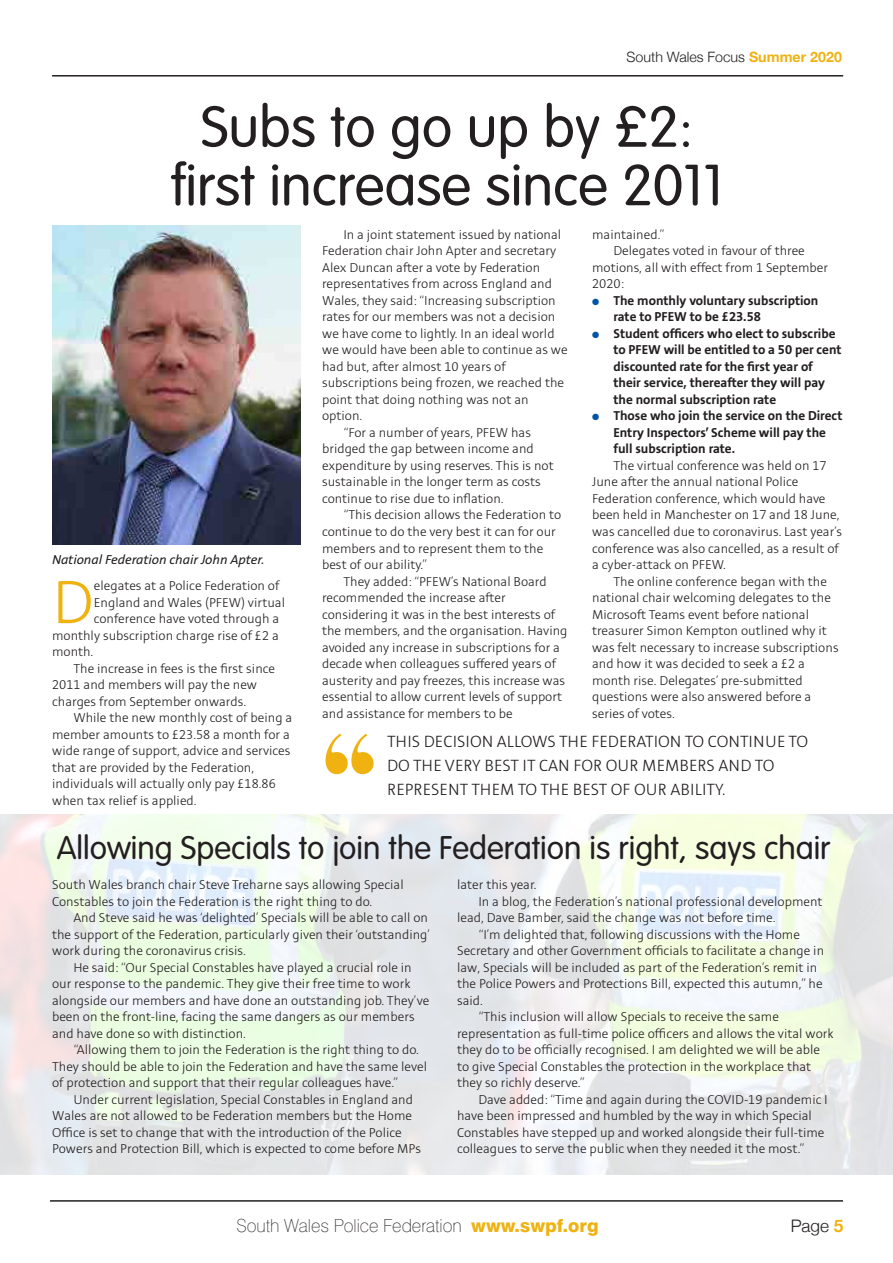
<style>
.page{position:relative;width:893px;height:1263px;background:#fff}
.page>*{position:absolute;margin:0;border:0;box-sizing:border-box;transform-origin:0 0}
.t1{font:700 102.6px "Engravers";color:#efb211}
.t2{font:300 67.35px "Stinnes Sans";color:#efb211}
.t3{font:300 57px "VAG Rounded";color:#231f20}
.t4{font:300 32.25px "VAG Rounded";color:#231f20}
.t5{font:300 18px/24px "Stinnes Sans";color:#231f20}
.t6{font:100 18px "Swiss 721 BT";color:#231f20}
.t7{font:300 17.25px "Helvetica Neue";color:#231f20}
.t8{font:300 14.25px/16.5px "Stinnes Sans";color:#231f20}
.t9{font:700 14.25px/16.5px "Stinnes Sans";color:#231f20}
.t10{font:italic 14.25px "Stinnes Sans";color:#231f20}
.t11{font:300 14.25px "Helvetica Neue";color:#231f20}
.s1{font-weight:700;color:#efb211}
.s2{color:#0155a5}
.s3{font-weight:800;color:#efb211}
</style>
<div class="page">
<hr style="left:52px;top:75px;width:791px;height:2px;background:#231f20">
<hr style="left:50px;top:1200px;width:793px;height:2px;background:#231f20">
<img style="left:1px;top:814px;width:892px;height:361px">
<img style="left:52px;top:225px;width:249px;height:319px">
<p class="t11" style="left:627px;top:45px;width:217px">South Wales Focus <span class="s1">Summer 2020</span></p>
<p class="t3" style="left:201px;top:94px;width:494px">Subs to go up by £2:</p>
<p class="t3" style="left:171px;top:153px;width:554px">first increase since 2011</p>
<p class="t10" style="left:52px;top:553px;width:214px">National Federation chair John Apter.</p>
<p class="t2" style="left:52px;top:571px;width:43px">D</p>
<p class="t8" style="left:94px;top:578px;width:187px">elegates at a Police Federation of</p>
<p class="t8" style="left:94px;top:594px;width:193px">England and Wales (PFEW) virtual</p>
<p class="t8" style="left:94px;top:611px;width:187px">conference have voted through a</p>
<p class="t8" style="left:52px;top:627px;width:228px">monthly subscription charge rise of £2 a</p>
<p class="t8" style="left:52px;top:644px;width:43px">month.</p>
<p class="t8" style="left:52px;top:660px;width:225px;text-indent:21px">The increase in fees is the first since<br>2011 and members will pay the new charges from September onwards.</p>
<p class="t8" style="left:52px;top:710px;width:242px;text-indent:21px">While the new monthly cost of being a member amounts to £23.58 a month for a wide range of support, advice and services that are provided by the Federation, individuals will actually only pay £18.86 when tax relief is applied.</p>
<p class="t8" style="left:322px;top:227px;width:247px;text-indent:21px">In a joint statement issued by national Federation chair John Apter and secretary Alex Duncan after a vote by Federation representatives from across England and Wales, they said: “Increasing subscription rates for our members was not a decision we have come to lightly. In an ideal world we would have been able to continue as we had but, after almost 10 years of subscriptions being frozen, we reached the point that doing nothing was not an option.</p>
<p class="t8" style="left:322px;top:425px;width:233px;text-indent:21px">“For a number of years, PFEW has bridged the gap between income and expenditure by using reserves. This is not sustainable in the longer term as costs continue to rise due to inflation.</p>
<p class="t8" style="left:322px;top:507px;width:241px;text-indent:21px">“This decision allows the Federation to continue to do the very best it can for our members and to represent them to the best of our ability.”</p>
<p class="t8" style="left:322px;top:573px;width:247px;text-indent:21px">They added: “PFEW’s National Board recommended the increase after considering it was in the best interests of the members, and the organisation. Having avoided any increase in subscriptions for a decade when colleagues suffered years of austerity and pay freezes, this increase was essential to allow current levels of support and assistance for members to be</p>
<p class="t8" style="left:592px;top:227px;width:74px">maintained.”</p>
<p class="t8" style="left:592px;top:243px;width:237px;text-indent:21px">Delegates voted in favour of three motions, all with effect from 1 September<br>2020:</p>
<p class="t9" style="left:613px;top:293px;width:207px;text-indent:-21px"><span class="s2">●</span> The monthly voluntary subscription rate to PFEW to be £23.58</p>
<p class="t9" style="left:613px;top:326px;width:230px;text-indent:-21px"><span class="s2">●</span> Student officers who elect to subscribe to PFEW will be entitled to a 50 per cent discounted rate for the first year of their service, thereafter they will pay the normal subscription rate</p>
<p class="t9" style="left:613px;top:408px;width:231px;text-indent:-21px"><span class="s2">●</span> Those who join the service on the Direct<br>Entry Inspectors’ Scheme will pay the full subscription rate.</p>
<p class="t8" style="left:592px;top:458px;width:251px;text-indent:21px">The virtual conference was held on 17<br>June after the annual national Police Federation conference, which would have been held in Manchester on 17 and 18 June, was cancelled due to coronavirus. Last year’s conference was also cancelled, as a result of a cyber-attack on PFEW.</p>
<p class="t8" style="left:592px;top:573px;width:248px;text-indent:21px">The online conference began with the national chair welcoming delegates to the Microsoft Teams event before national treasurer Simon Kempton outlined why it was felt necessary to increase subscriptions and how it was decided to seek a £2 a month rise. Delegates’ pre-submitted questions were also answered before a series of votes.</p>
<p class="t1" style="left:313px;top:709px;width:74px">“</p>
<p class="t5" style="left:387px;top:730px;width:423px">THIS DECISION ALLOWS THE FEDERATION TO CONTINUE TO<br>DO THE VERY BEST IT CAN FOR OUR MEMBERS AND TO</p>
<p class="t5" style="left:387px;top:778px;width:340px">REPRESENT THEM TO THE BEST OF OUR ABILITY.</p>
<p class="t4" style="left:57px;top:829px;width:775px">Allowing Specials to join the Federation is right, says chair</p>
<p class="t8" style="left:457px;top:877px;width:81px">later this year.</p>
<p class="t8" style="left:457px;top:894px;width:367px;text-indent:21px">In a blog, the Federation’s national professional development lead, Dave Bamber, said the change was not before time.</p>
<p class="t8" style="left:457px;top:927px;width:369px;text-indent:21px">“I’m delighted that, following discussions with the Home Secretary and other Government officials to facilitate a change in law, Specials will be included as part of the Federation’s remit in the Police Powers and Protections Bill, expected this autumn,” he said.</p>
<p class="t8" style="left:457px;top:1009px;width:378px;text-indent:21px">“This inclusion will allow Specials to receive the same representation as full-time police officers and allows the vital work they do to be officially recognised. I am delighted we will be able to give Special Constables the protection in the workplace that they so richly deserve.”</p>
<p class="t8" style="left:457px;top:1092px;width:372px;text-indent:21px">Dave added: “Time and again during the COVID-19 pandemic I have been impressed and humbled by the way in which Special Constables have stepped up and worked alongside their full-time colleagues to serve the public when they needed it the most.”</p>
<p class="t8" style="left:52px;top:877px;width:353px">South Wales branch chair Steve Treharne says allowing Special<br>Constables to join the Federation is the right thing to do.</p>
<p class="t8" style="left:52px;top:910px;width:380px;text-indent:21px">And Steve said he was ‘delighted’ Specials will be able to call on the support of the Federation, particularly given their ‘outstanding’ work during the coronavirus crisis.</p>
<p class="t8" style="left:52px;top:960px;width:379px;text-indent:21px">He said: “Our Special Constables have played a crucial role in our response to the pandemic. They give their free time to work alongside our members and have done an outstanding job. They’ve been on the front-line, facing the same dangers as our members and have done so with distinction.</p>
<p class="t8" style="left:52px;top:1042px;width:376px;text-indent:21px">“Allowing them to join the Federation is the right thing to do.<br>They should be able to join the Federation and have the same level of protection and support that their regular colleagues have.”</p>
<p class="t8" style="left:52px;top:1092px;width:370px;text-indent:21px">Under current legislation, Special Constables in England and Wales are not allowed to be Federation members but the Home Office is set to change that with the introduction of the Police Powers and Protection Bill, which is expected to come before MPs</p>
<p class="t6" style="left:236px;top:1215px;width:364px">South Wales Police Federation <span class="s3">www.swpf.org</span></p>
<p class="t7" style="left:791px;top:1212px;width:54px">Page <span class="s1">5</span></p>
</div>
